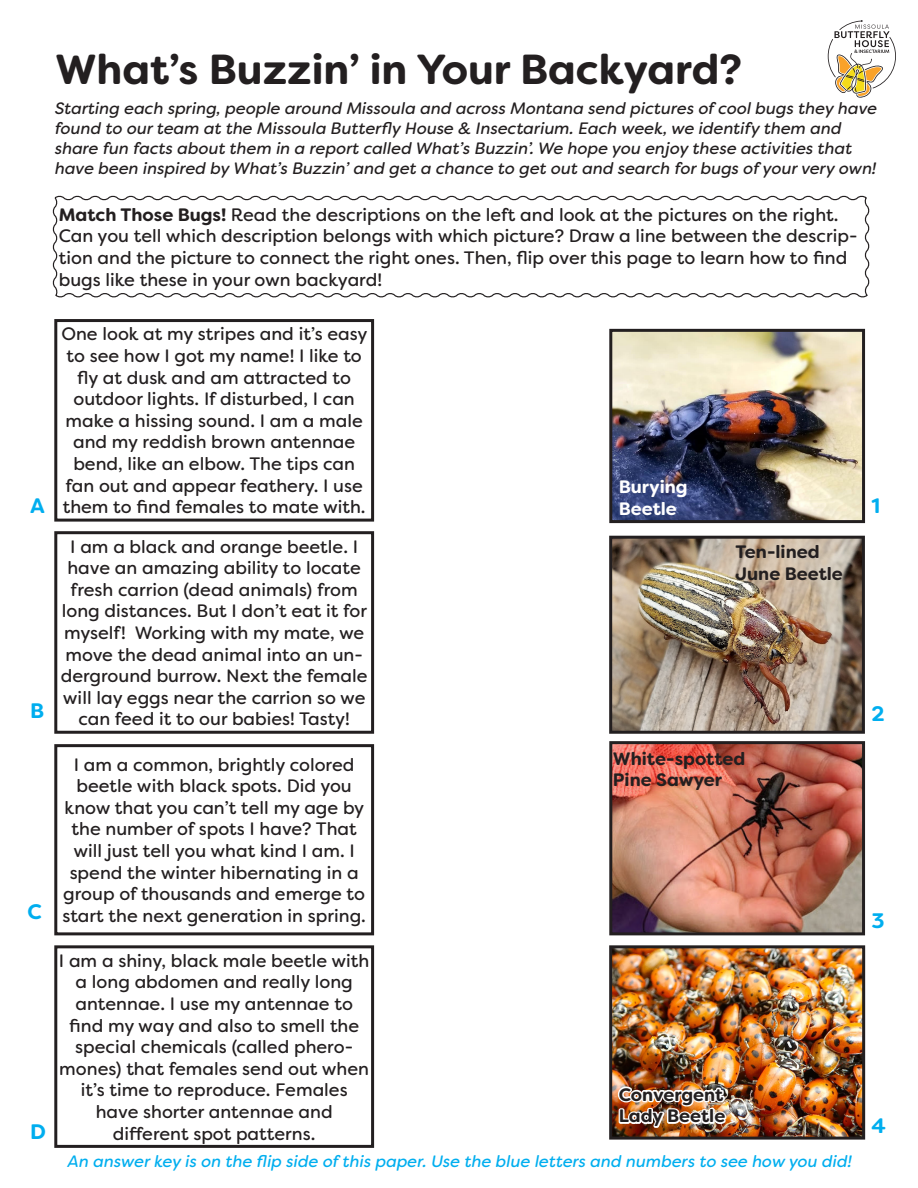
<style>
.page{position:relative;width:918px;height:1188px;background:#fff}
.page>*{position:absolute;margin:0;border:0;box-sizing:border-box;transform-origin:0 0}
.t1{font:700 42px "Filson Soft";color:#231f20}
.t2{font:700 21px "Filson Soft";color:#00aeef}
.t3{font:18px/21.6px "Filson Soft";color:#231f20;text-align:center}
.t4{font:700 18px/21.6px "Filson Soft";color:#231f20}
.t5{font:700 18px "Filson Soft";color:#fff}
.t6{font:italic 16.5px/19.8px "Filson Soft";color:#231f20}
.t7{font:italic 16.5px "Filson Soft";color:#00aeef}
.s1{font-weight:700}
</style>
<div class="page">
<svg style="left:828px;top:20px;width:68px;height:78px"></svg>
<img style="left:613px;top:949px;width:248px;height:187px">
<div style="left:609px;top:945px;width:256px;height:195px;border:3px solid #231f20"></div>
<img style="left:613px;top:745px;width:248px;height:186px">
<div style="left:609px;top:741px;width:256px;height:194px;border:3px solid #231f20"></div>
<img style="left:613px;top:333px;width:248px;height:186px">
<div style="left:609px;top:329px;width:256px;height:194px;border:3px solid #231f20"></div>
<div style="left:54px;top:319px;width:320px;height:203px;border:3px solid #231f20"></div>
<div style="left:54px;top:744px;width:320px;height:191px;border:3px solid #231f20"></div>
<div style="left:54px;top:531px;width:320px;height:203px;border:3px solid #231f20"></div>
<img style="left:613px;top:540px;width:248px;height:190px">
<div style="left:609px;top:536px;width:256px;height:198px;border:3px solid #231f20"></div>
<div style="left:54px;top:945px;width:320px;height:203px;border:3px solid #231f20"></div>
<svg style="left:52px;top:195px;width:818px;height:103px"></svg>
<img style="left:616px;top:1052px;width:112px;height:77px">
<p class="t1" style="left:55px;top:43px;width:689px">What’s Buzzin’ in Your Backyard?</p>
<p class="t6" style="left:55px;top:99px;width:824px">Starting each spring, people around Missoula and across Montana send pictures of cool bugs they have found to our team at the Missoula Butterfly House &amp; Insectarium. Each week, we identify them and share fun facts about them in a report called What’s Buzzin’. We hope you enjoy these activities that have been inspired by What’s Buzzin’ and get a chance to get out and search for bugs of your very own!</p>
<p class="t3" style="left:59px;top:204px;width:800px;text-align:left"><span class="s1">Match Those Bugs!</span> Read the descriptions on the left and look at the pictures on the right.<br>Can you tell which description belongs with which picture? Draw a line between the descrip&shy;tion and the picture to connect the right ones. Then, flip over this page to learn how to find bugs like these in your own backyard!</p>
<p class="t2" style="left:30px;top:492px;width:16px">A</p>
<p class="t3" style="left:61px;top:323px;width:307px">One look at my stripes and it’s easy to see how I got my name! I like to fly at dusk and am attracted to outdoor lights. If disturbed, I can make a hissing sound. I am a male and my reddish brown antennae bend, like an elbow. The tips can fan out and appear feathery. I use them to find females to mate with.</p>
<p class="t5" style="left:619px;top:475px;width:71px">Burying</p>
<p class="t5" style="left:619px;top:497px;width:60px">Beetle</p>
<p class="t2" style="left:871px;top:492px;width:10px">1</p>
<p class="t2" style="left:30px;top:697px;width:16px">B</p>
<p class="t3" style="left:61px;top:535px;width:308px">I am a black and orange beetle. I have an amazing ability to locate fresh carrion (dead animals) from long distances. But I don’t eat it for myself! Working with my mate, we move the dead animal into an un&shy;derground burrow. Next the female will lay eggs near the carrion so we can feed it to our babies! Tasty!</p>
<p class="t4" style="left:736px;top:541px;width:109px">Ten-lined<br>June Beetle</p>
<p class="t2" style="left:871px;top:700px;width:15px">2</p>
<p class="t2" style="left:27px;top:898px;width:16px">C</p>
<p class="t3" style="left:62px;top:754px;width:305px">I am a common, brightly colored beetle with black spots. Did you know that you can’t tell my age by the number of spots I have? That will just tell you what kind I am. I spend the winter hibernating in a group of thousands and emerge to start the next generation in spring.</p>
<p class="t4" style="left:613px;top:748px;width:134px">White-spotted<br>Pine Sawyer</p>
<p class="t2" style="left:871px;top:907px;width:15px">3</p>
<p class="t2" style="left:30px;top:1118px;width:17px">D</p>
<p class="t3" style="left:59px;top:950px;width:312px">I am a shiny, black male beetle with a long abdomen and really long antennae. I use my antennae to find my way and also to smell the special chemicals (called phero&shy;mones) that females send out when it’s time to reproduce. Females have shorter antennae and</p>
<p class="t3" style="left:113px;top:1122px;width:204px">different spot patterns.</p>
<p class="t4" style="left:619px;top:1084px;width:108px">Convergent<br>Lady Beetle</p>
<p class="t2" style="left:871px;top:1113px;width:16px">4</p>
<p class="t7" style="left:68px;top:1151px;width:786px">An answer key is on the flip side of this paper. Use the blue letters and numbers to see how you did!</p>
</div>
